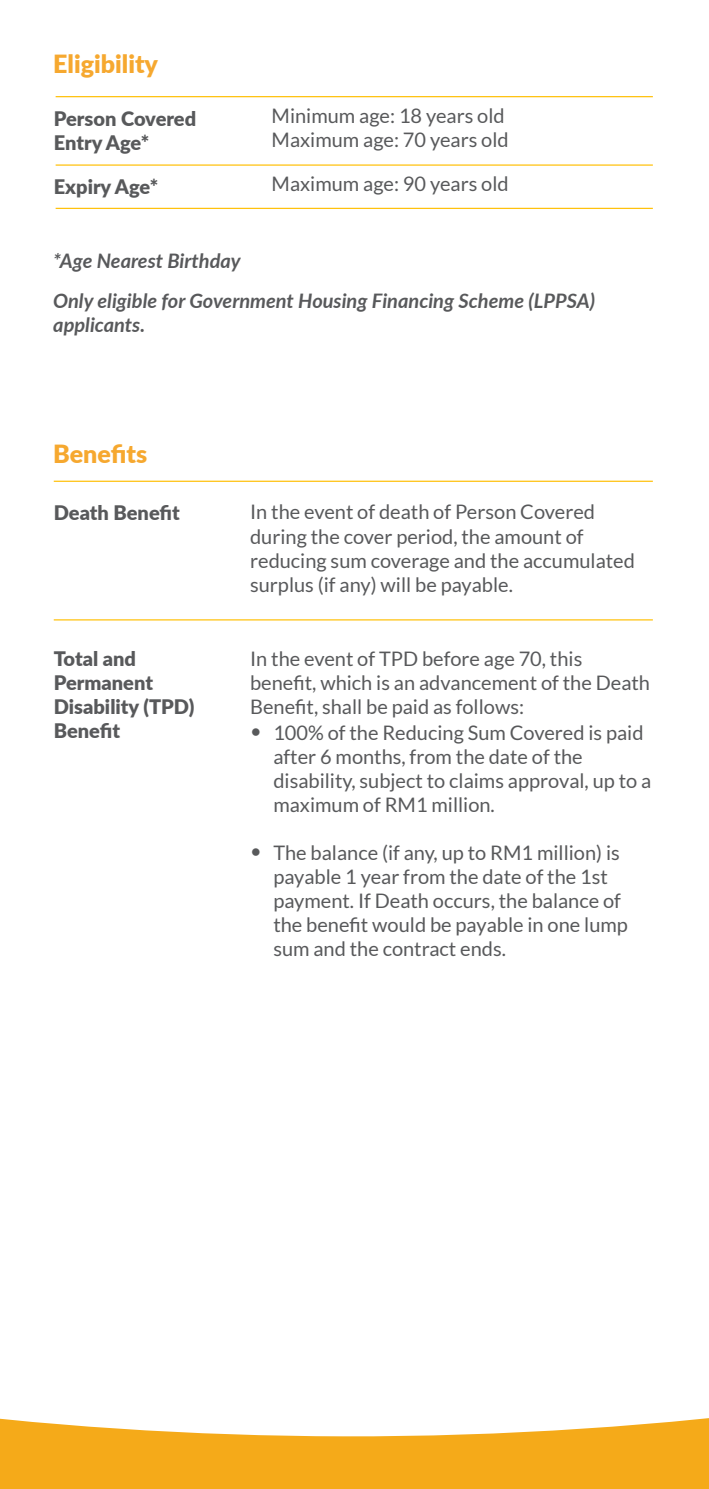
<style>
.page{position:relative;width:709px;height:1489px;background:#fff}
.page>*{position:absolute;margin:0;border:0;box-sizing:border-box;transform-origin:0 0}
.t1{font:900 25px "Lato";color:#f6a82f}
.t2{font:20px/24px "Lato";color:#58595b}
.t3{font:italic 700 20px/40.8px "Lato";color:#58595b}
.t4{font:900 20px/24px "Lato";color:#58595b}
</style>
<div class="page">
<hr style="left:56px;top:96px;width:597px;height:1px;background:#ffc20e">
<hr style="left:56px;top:164px;width:597px;height:2px;background:#ffc20e">
<hr style="left:56px;top:208px;width:597px;height:1px;background:#ffc20e">
<hr style="left:54px;top:480px;width:599px;height:2px;background:#ffc20e">
<hr style="left:54px;top:619px;width:599px;height:1px;background:#ffc20e">
<svg style="left:0;top:1418px;width:709px;height:70px;fill:#f5aa19"></svg>
<p class="t1" style="left:53px;top:45px;width:106px">Eligibility</p>
<p class="t4" style="left:54px;top:106px;width:144px">Person Covered<br>Entry Age*</p>
<p class="t4" style="left:54px;top:173px;width:106px">Expiry Age*</p>
<p class="t2" style="left:271px;top:103px;width:238px">Minimum age: 18 years old<br>Maximum age: 70 years old</p>
<p class="t2" style="left:271px;top:172px;width:238px">Maximum age: 90 years old</p>
<p class="t3" style="left:53px;top:239px;width:543px">*Age Nearest Birthday<br>Only eligible for Government Housing Financing Scheme (LPPSA)</p>
<p class="t3" style="left:53px;top:304px;width:93px">applicants.</p>
<p class="t1" style="left:53px;top:435px;width:95px">Benefits</p>
<p class="t4" style="left:54px;top:499px;width:127px">Death Benefit</p>
<p class="t2" style="left:250px;top:500px;width:386px">In the event of death of Person Covered during the cover period, the amount of reducing sum coverage and the accumulated surplus (if any) will be payable.</p>
<p class="t4" style="left:54px;top:646px;width:142px">Total and<br>Permanent<br>Disability (TPD)<br>Benefit</p>
<p class="t2" style="left:250px;top:646px;width:401px">In the event of TPD before age 70, this benefit, which is an advancement of the Death<br>Benefit, shall be paid as follows:<br>•</p>
<p class="t2" style="left:273px;top:720px;width:379px">100% of the Reducing Sum Covered is paid after 6 months, from the date of the disability, subject to claims approval, up to a maximum of RM1 million.</p>
<p class="t2" style="left:273px;top:840px;width:356px">The balance (if any, up to RM1 million) is payable 1 year from the date of the 1st payment. If Death occurs, the balance of the benefit would be payable in one lump sum and the contract ends.</p>
<p class="t2" style="left:250px;top:838px;width:13px">•</p>
</div>
